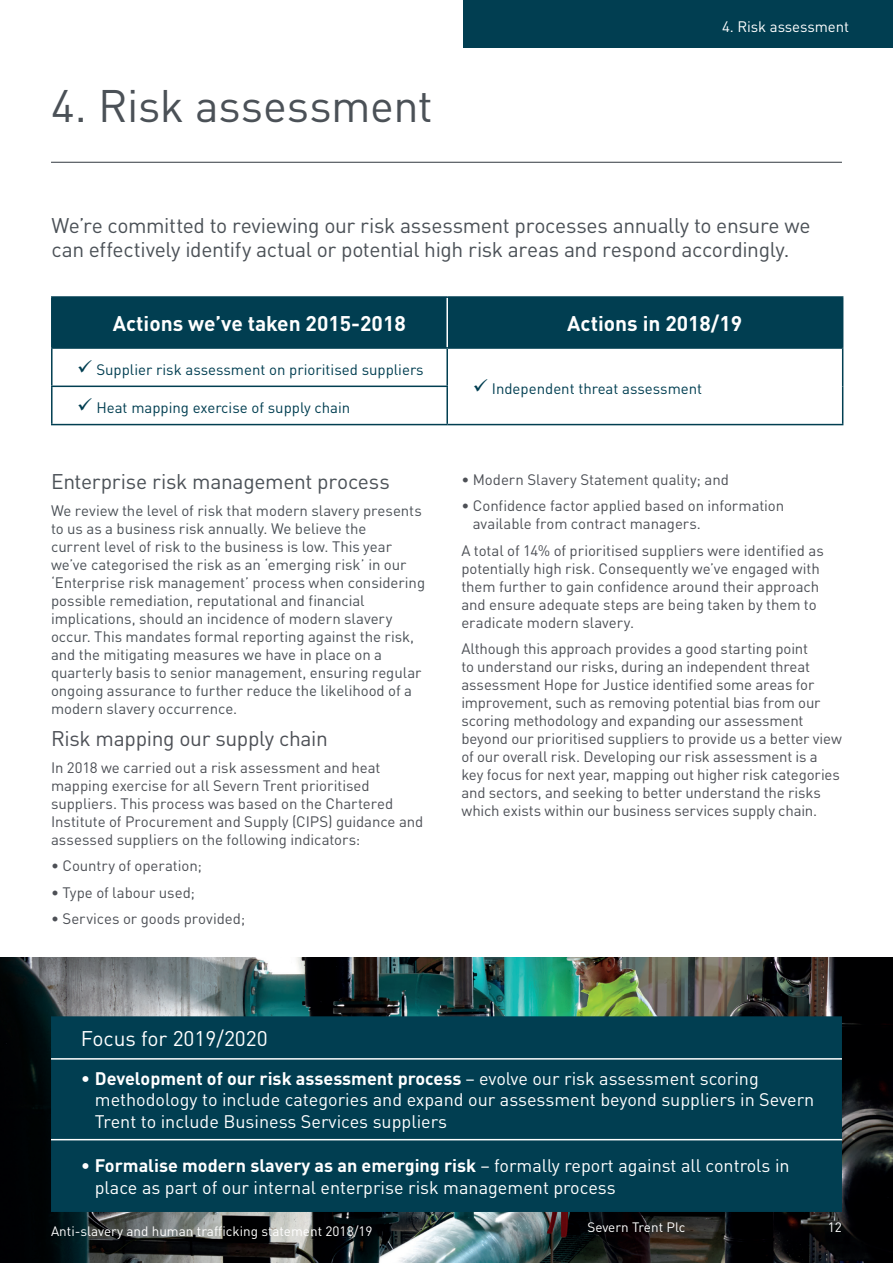
<style>
.page{position:relative;width:893px;height:1263px;background:#fff}
.page>*{position:absolute;margin:0;border:0;box-sizing:border-box;transform-origin:0 0}
.t1{font:45px "DINOT";letter-spacing:-.01em;color:#4b5157}
.t2{font:21px/24px "DINOT";letter-spacing:-.015em;color:#4b5157}
.t3{font:700 21px "DINOT";color:#fff}
.t4{font:21px "DINOT";letter-spacing:-.015em;color:#4d5056}
.t5{font:21px "DINOT";color:#fff}
.t6{font:18px/21.6px "DINOT";color:#fff}
.t7{font:15px/18px "DINOT";letter-spacing:-.005em;color:#4d5056}
.t8{font:15px/18px "DINOT";letter-spacing:-.005em;color:#4b5157}
.t9{font:15px "DINOT";color:#013e51}
.t10{font:15px "DINOT";letter-spacing:-.005em;color:#fff}
.t11{font:13.5px "DINOT";color:#fff}
.s1{font-weight:700}
</style>
<div class="page">
<img style="left:0;top:957px;width:893px;height:306px">
<div style="left:463px;top:0;width:430px;height:47px;background:#013e51"></div>
<div style="left:53px;top:298px;width:789px;height:49px;background:#013e51"></div>
<hr style="left:446px;top:298px;width:2px;height:49px;background:#fff">
<hr style="left:51px;top:349px;width:2px;height:37px;background:#013e51">
<hr style="left:446px;top:349px;width:2px;height:37px;background:#013e51">
<hr style="left:842px;top:349px;width:1px;height:37px;background:#013e51">
<hr style="left:842px;top:386px;width:1px;height:38px;background:#013e51">
<hr style="left:447px;top:424px;width:396px;height:1px;background:#013e51">
<hr style="left:51px;top:386px;width:397px;height:1px;background:#013e51">
<hr style="left:51px;top:387px;width:2px;height:37px;background:#013e51">
<hr style="left:446px;top:387px;width:2px;height:37px;background:#013e51">
<hr style="left:51px;top:424px;width:396px;height:1px;background:#013e51">
<hr style="left:51px;top:296px;width:396px;height:2px;background:#013e51">
<hr style="left:51px;top:298px;width:2px;height:49px;background:#013e51">
<hr style="left:447px;top:296px;width:396px;height:2px;background:#013e51">
<hr style="left:842px;top:298px;width:1px;height:49px;background:#013e51">
<hr style="left:51px;top:347px;width:396px;height:2px;background:#013e51">
<hr style="left:447px;top:347px;width:396px;height:2px;background:#013e51">
<div style="left:51px;top:1016px;width:791px;height:196px;background:#013e51"></div>
<hr style="left:51px;top:1058px;width:791px;height:1px;background:#fff">
<hr style="left:51px;top:1139px;width:791px;height:1px;background:#fff">
<hr style="left:51px;top:162px;width:791px;height:1px;background:#4b5157">
<h1 class="t1" style="left:51px;top:78px;width:383px">4. Risk assessment</h1>
<p class="t10" style="left:722px;top:17px;width:128px">4. Risk assessment</p>
<h2 class="t2" style="left:52px;top:213px;width:760px">We’re committed to reviewing our risk assessment processes annually to ensure we can effectively identify actual or potential high risk areas and respond accordingly.</h2>
<h2 class="t3" style="left:113px;top:309px;width:295px">Actions we’ve taken 2015-2018</h2>
<h2 class="t3" style="left:567px;top:309px;width:177px">Actions in 2018/19</h2>
<p class="t9" style="left:77px;top:360px;width:348px">✓ Supplier risk assessment on prioritised suppliers</p>
<p class="t9" style="left:473px;top:379px;width:231px">✓ Independent threat assessment</p>
<p class="t9" style="left:77px;top:398px;width:275px">✓ Heat mapping exercise of supply chain</p>
<h2 class="t2" style="left:51px;top:469px;width:340px">Enterprise risk management process</h2>
<p class="t8" style="left:51px;top:501px;width:376px">We review the level of risk that modern slavery presents to us as a business risk annually. We believe the<br>current level of risk to the business is low. This year we’ve categorised the risk as an ‘emerging risk’ in our ‘Enterprise risk management’ process when considering possible remediation, reputational and financial implications, should an incidence of modern slavery occur. This mandates formal reporting against the risk, and the mitigating measures we have in place on a quarterly basis to senior management, ensuring regular ongoing assurance to further reduce the likelihood of a modern slavery occurrence.</p>
<h2 class="t4" style="left:51px;top:726px;width:278px">Risk mapping our supply chain</h2>
<p class="t7" style="left:51px;top:758px;width:374px">In 2018 we carried out a risk assessment and heat mapping exercise for all Severn Trent prioritised suppliers. This process was based on the Chartered Institute of Procurement and Supply (CIPS) guidance and assessed suppliers on the following indicators:</p>
<p class="t7" style="left:51px;top:857px;width:152px">• Country of operation;</p>
<p class="t7" style="left:51px;top:883px;width:146px">• Type of labour used;</p>
<p class="t7" style="left:51px;top:910px;width:196px">• Services or goods provided;</p>
<p class="t7" style="left:461px;top:470px;width:269px">• Modern Slavery Statement quality; and</p>
<p class="t7" style="left:473px;top:496px;width:313px;text-indent:-11px">• Confidence factor applied based on information available from contract managers.</p>
<p class="t7" style="left:461px;top:541px;width:364px">A total of 14% of prioritised suppliers were identified as potentially high risk. Consequently we’ve engaged with them further to gain confidence around their approach and ensure adequate steps are being taken by them to eradicate modern slavery.</p>
<p class="t7" style="left:461px;top:639px;width:382px">Although this approach provides a good starting point<br>to understand our risks, during an independent threat assessment Hope for Justice identified some areas for improvement, such as removing potential bias from our scoring methodology and expanding our assessment beyond our prioritised suppliers to provide us a better view of our overall risk. Developing our risk assessment is a key focus for next year, mapping out higher risk categories and sectors, and seeking to better understand the risks which exists within our business services supply chain.</p>
<h2 class="t5" style="left:81px;top:1025px;width:189px">Focus for 2019/2020</h2>
<p class="t6" style="left:95px;top:1067px;width:721px;text-indent:-14px">• <span class="s1">Development of our risk assessment process</span> – evolve our risk assessment scoring methodology to include categories and expand our assessment beyond suppliers in Severn<br>Trent to include Business Services suppliers</p>
<p class="t6" style="left:95px;top:1154px;width:696px;text-indent:-14px">• <span class="s1">Formalise modern slavery as an emerging risk</span> – formally report against all controls in place as part of our internal enterprise risk management process</p>
<p class="t11" style="left:51px;top:1223px;width:323px">Anti-slavery and human trafficking statement 2018/19</p>
<p class="t11" style="left:587px;top:1218px;width:100px">Severn Trent Plc</p>
<p class="t11" style="left:828px;top:1218px;width:16px">12</p>
</div>
